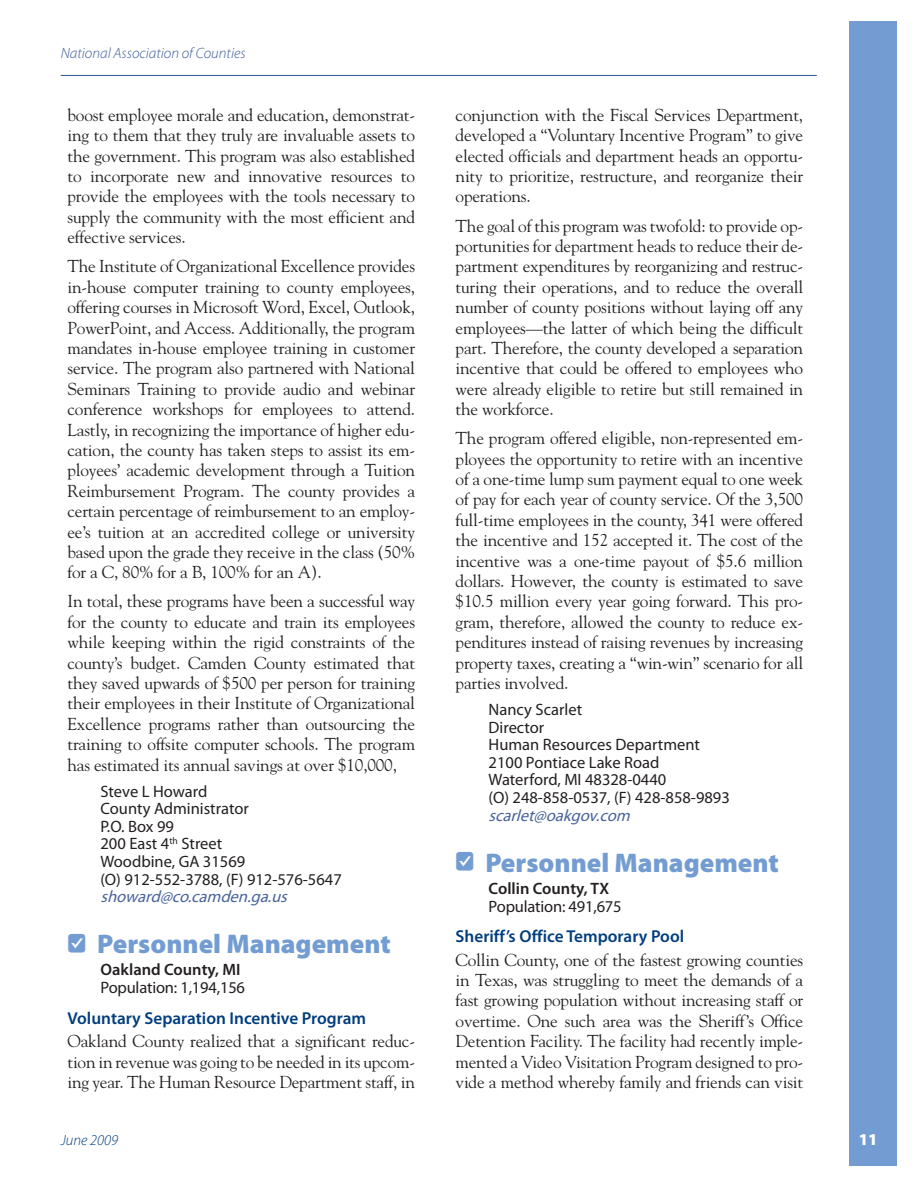
<style>
.page{position:relative;width:918px;height:1188px;background:#fff}
.page>*{position:absolute;margin:0;border:0;box-sizing:border-box;transform-origin:0 0}
.t1{font:900 27px "Myriad Pro";color:#739dd2}
.t2{font:17.25px/20.4px "Goudy Std";letter-spacing:-.01em;color:#231f20;text-align:justify}
.t3{font:16.5px/17.5px "Myriad Pro";color:#231f20}
.t4{font:900 16.5px "Myriad Pro";color:#fff}
.t5{font:italic 300 15px "Myriad Pro";color:#3b5b94}
.t6{font:italic 300 15px "Myriad Pro";color:#003d7d}
.s1{font-style:italic;color:#48639b}
.s2{font-weight:600}
.s3{font-family:"Myriad Pro";font-weight:600;color:#003d7d}
</style>
<div class="page">
<div style="left:849px;top:22px;width:47px;height:1144px;background:#739dd2"></div>
<hr style="left:61px;top:75px;width:756px;height:1px;background:#325691">
<p class="t5" style="left:61px;top:47px;width:186px">National Association of Counties</p>
<p class="t2" style="left:68px;top:106px;width:349px">boost employee morale and education, demonstrat&shy;ing to them that they truly are invaluable assets to the government. This program was also established to incorporate new and innovative resources to provide the employees with the tools necessary to supply the community with the most efficient and effective services.</p>
<p class="t2" style="left:68px;top:257px;width:349px">The Institute of Organizational Excellence provides in-house computer training to county employees, offering courses in Microsoft Word, Excel, Outlook, PowerPoint, and Access. Additionally, the program mandates in-house employee training in customer service. The program also partnered with National Seminars Training to provide audio and webinar conference workshops for employees to attend.<br>Lastly, in recognizing the importance of higher edu&shy;cation, the county has taken steps to assist its em&shy;ployees’ academic development through a Tuition Reimbursement Program. The county provides a certain percentage of reimbursement to an employ&shy;ee’s tuition at an accredited college or university based upon the grade they receive in the class (50% for a C, 80% for a B, 100% for an A).</p>
<p class="t2" style="left:68px;top:593px;width:349px">In total, these programs have been a successful way for the county to educate and train its employees while keeping within the rigid constraints of the county’s budget. Camden County estimated that they saved upwards of $500 per person for training their employees in their Institute of Organizational Excellence programs rather than outsourcing the training to offsite computer schools. The program has estimated its annual savings at over $10,000,</p>
<p class="t3" style="left:100px;top:784px;width:243px">Steve L Howard<br>County Administrator<br>P.O. Box 99<br>200 East 4<sup>th</sup> Street<br>Woodbine, GA 31569<br>(O) 912-552-3788, (F) 912-576-5647 <span class="s1">showard@co.camden.ga.us</span></p>
<p class="t1" style="left:67px;top:934px;width:325px"><sup>u</sup> Personnel Management</p>
<p class="t3" style="left:100px;top:962px;width:146px;line-height:18px"><span class="s2">Oakland County, MI<br></span>Population: 1,194,156</p>
<p class="t2" style="left:68px;top:1007px;width:349px;line-height:23.7px"><span class="s3">Voluntary Separation Incentive Program<br></span>Oakland County realized that a significant reduc-</p>
<p class="t2" style="left:68px;top:1053px;width:349px">tion in revenue was going to be needed in its upcom&shy;ing year. The Human Resource Department staff, in</p>
<p class="t2" style="left:456px;top:106px;width:349px">conjunction with the Fiscal Services Department, developed a “Voluntary Incentive Program” to give elected officials and department heads an opportu&shy;nity to prioritize, restructure, and reorganize their operations.</p>
<p class="t2" style="left:456px;top:217px;width:349px">The goal of this program was twofold: to provide op&shy;portunities for department heads to reduce their de&shy;partment expenditures by reorganizing and restruc&shy;turing their operations, and to reduce the overall number of county positions without laying off any employees—the latter of which being the difficult part. Therefore, the county developed a separation incentive that could be offered to employees who were already eligible to retire but still remained in the workforce.</p>
<p class="t2" style="left:456px;top:429px;width:349px">The program offered eligible, non-represented em&shy;ployees the opportunity to retire with an incentive of a one-time lump sum payment equal to one week of pay for each year of county service. Of the 3,500 full-time employees in the county, 341 were offered the incentive and 152 accepted it. The cost of the incentive was a one-time payout of $5.6 million dollars. However, the county is estimated to save $10.5 million every year going forward. This pro&shy;gram, therefore, allowed the county to reduce ex&shy;penditures instead of raising revenues by increasing property taxes, creating a “win-win” scenario for all parties involved.</p>
<p class="t3" style="left:489px;top:702px;width:243px">Nancy Scarlet<br>Director<br>Human Resources Department<br>2100 Pontiace Lake Road<br>Waterford, MI 48328-0440<br>(O) 248-858-0537, (F) 428-858-9893 <span class="s1">scarlet@oakgov.com</span></p>
<p class="t1" style="left:456px;top:852px;width:325px"><sup>u</sup> Personnel Management</p>
<p class="t3" style="left:489px;top:880px;width:135px;line-height:18px"><span class="s2">Collin County, TX<br></span>Population: 491,675</p>
<p class="t2" style="left:456px;top:925px;width:349px;line-height:23.7px"><span class="s3">Sheriff’s Office Temporary Pool<br></span>Collin County, one of the fastest growing counties</p>
<p class="t2" style="left:456px;top:971px;width:349px">in Texas, was struggling to meet the demands of a fast growing population without increasing staff or overtime. One such area was the Sheriff’s Office Detention Facility. The facility had recently imple&shy;mented a Video Visitation Program designed to pro&shy;vide a method whereby family and friends can visit</p>
<p class="t6" style="left:61px;top:1134px;width:59px">June 2009</p>
<p class="t4" style="left:859px;top:1133px;width:20px">11</p>
</div>
